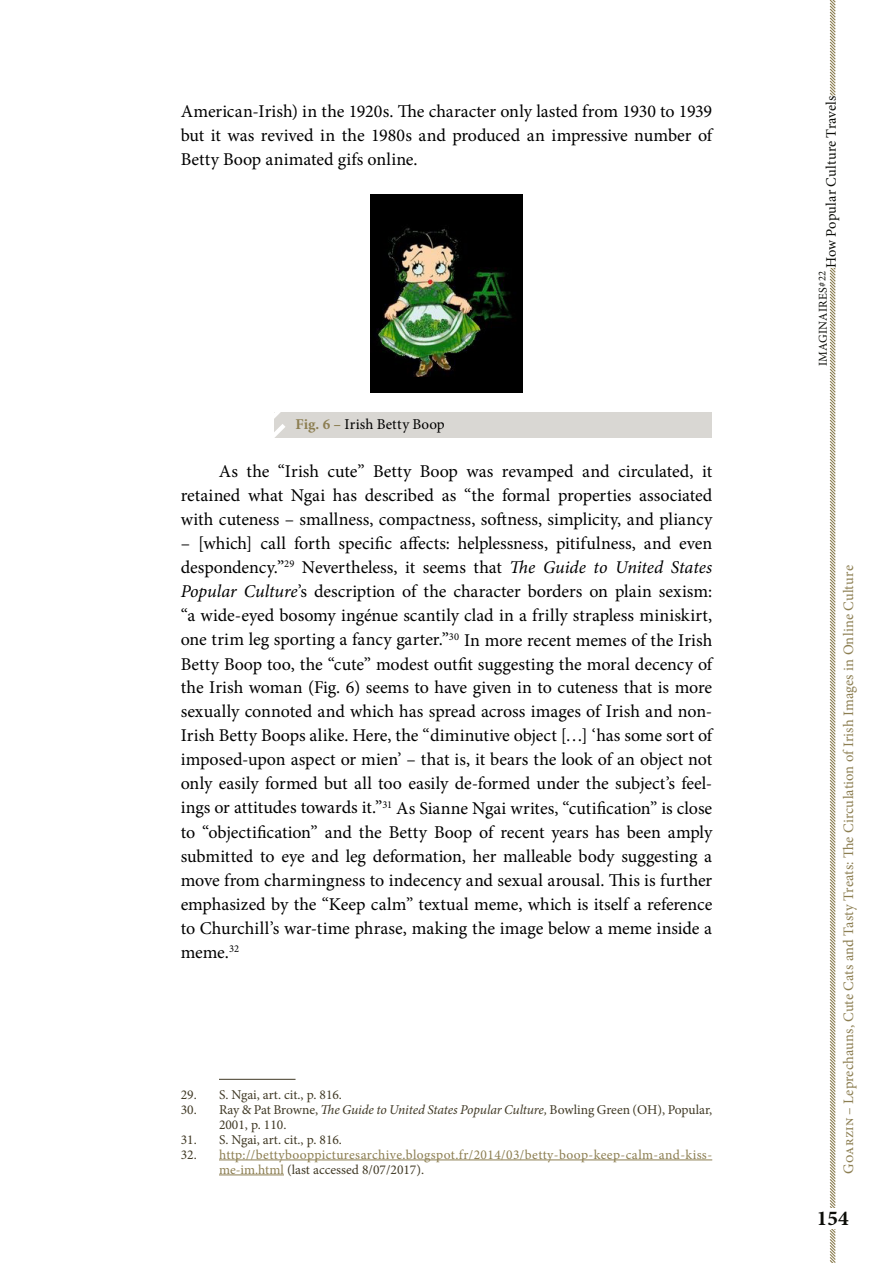
<style>
.page{position:relative;width:893px;height:1263px;background:#fff}
.page>*{position:absolute;margin:0;border:0;box-sizing:border-box;transform-origin:0 0}
.t1{font:700 21.15px "Minion Pro";color:#0c0d08}
.t2{font:18px/24px "Minion Pro";letter-spacing:-.01em;color:#000;text-align:justify}
.t3{font:15px "Minion Pro";color:#000}
.t4{font:14.55px "Minion Pro";letter-spacing:.01em;color:#8c7e51}
.t5{font:14.55px "Minion Pro";letter-spacing:.005em;color:#0c0d08}
.t6{font:13.5px/15px "Minion Pro";color:#403925}
.t7{font:13.5px/15px "Minion Pro";letter-spacing:.03em;color:#8c7e51}
.t8{font:12px "Minion Pro";letter-spacing:.025em;color:#0c0d08}
.s1{font-weight:700;color:#8c7e51}
.s2{font-style:italic}
.s3{color:#403925}
.s4{font-size:10.5px}
</style>
<div class="page">
<svg style="left:829px;top:0;width:7px;height:1263px"></svg>
<div style="left:824px;top:96px;width:27px;height:172px;background:#fff"></div>
<div style="left:823px;top:1208px;width:19px;height:21px;background:#fff"></div>
<div style="left:274px;top:412px;width:438px;height:26px;background:#d9d7d3"></div>
<svg style="left:274px;top:412px;width:11px;height:26px"></svg>
<img style="left:371px;top:194px;width:151px;height:198px">
<hr style="left:219px;top:1079px;width:77px;height:1px;background:#403925">
<hr style="left:219px;top:1159px;width:493px;height:1px;background:#8c7e51">
<hr style="left:219px;top:1174px;width:65px;height:1px;background:#8c7e51">
<p class="t2" style="left:181px;top:100px;width:533px">American-Irish) in the 1920s. The character only lasted from 1930 to 1939 but it was revived in the 1980s and produced an impressive number of Betty Boop animated gifs online.</p>
<p class="t3" style="left:296px;top:415px;width:151px"><span class="s1">Fig. 6 –</span> Irish Betty Boop</p>
<p class="t2" style="left:181px;top:460px;width:533px;text-indent:38px">As the “Irish cute” Betty Boop was revamped and circulated, it retained what Ngai has described as “the formal properties associated with cuteness – smallness, compactness, softness, simplicity, and pliancy</p>
<p class="t2" style="left:181px;top:532px;width:533px">– [which] call forth specific affects: helplessness, pitifulness, and even despondency.”<sup>29</sup> Nevertheless, it seems that <span class="s2">The Guide to United States Popular Culture</span>’s description of the character borders on plain sexism: “a wide-eyed bosomy ingénue scantily clad in a frilly strapless miniskirt, one trim leg sporting a fancy garter.”<sup>30</sup> In more recent memes of the Irish Betty Boop too, the “cute” modest outfit suggesting the moral decency of the Irish woman (Fig. 6) seems to have given in to cuteness that is more sexually connoted and which has spread across images of Irish and non-Irish Betty Boops alike. Here, the “diminutive object […] ‘has some sort of imposed-upon aspect or mien’ – that is, it bears the look of an object not only easily formed but all too easily de-formed under the subject’s feel&shy;ings or attitudes towards it.”<sup>31</sup> As Sianne Ngai writes, “cutification” is close to “objectification” and the Betty Boop of recent years has been amply submitted to eye and leg deformation, her malleable body suggesting a move from charmingness to indecency and sexual arousal. This is further emphasized by the “Keep calm” textual meme, which is itself a reference to Churchill’s war-time phrase, making the image below a meme inside a meme.<sup>32</sup></p>
<p class="t6" style="left:181px;top:1087px;width:163px">29. S. Ngai, art. cit., p. 816.</p>
<p class="t6" style="left:219px;top:1102px;width:495px;text-indent:-38px">30. Ray &amp; Pat Browne, <span class="s2">The Guide to United States Popular Culture,</span> Bowling Green (OH), Popular,<br>2001, p. 110.</p>
<p class="t6" style="left:181px;top:1132px;width:163px">31. S. Ngai, art. cit., p. 816.</p>
<p class="t7" style="left:219px;top:1147px;width:495px;text-indent:-38px"><span class="s3">32.</span> http://bettybooppicturesarchive.blogspot.fr/2014/03/betty-boop-keep-calm-and-kiss&shy;me-im.html <span class="s3">(last accessed 8/07/2017).</span></p>
<p class="t5" style="left:821px;top:268px;width:174px;rotate:-90deg">How Popular Culture Travels</p>
<p class="t8" style="left:815px;top:366px;width:97px;rotate:-90deg">IMAGINAIRES<span class="s4">#22</span></p>
<p class="t4" style="left:839px;top:1173px;width:610px;rotate:-90deg">Goarzin – Leprechauns, Cute Cats and Tasty Treats: The Circulation of Irish Images in Online Culture</p>
<p class="t1" style="left:817px;top:1203px;width:33px">154</p>
</div>
